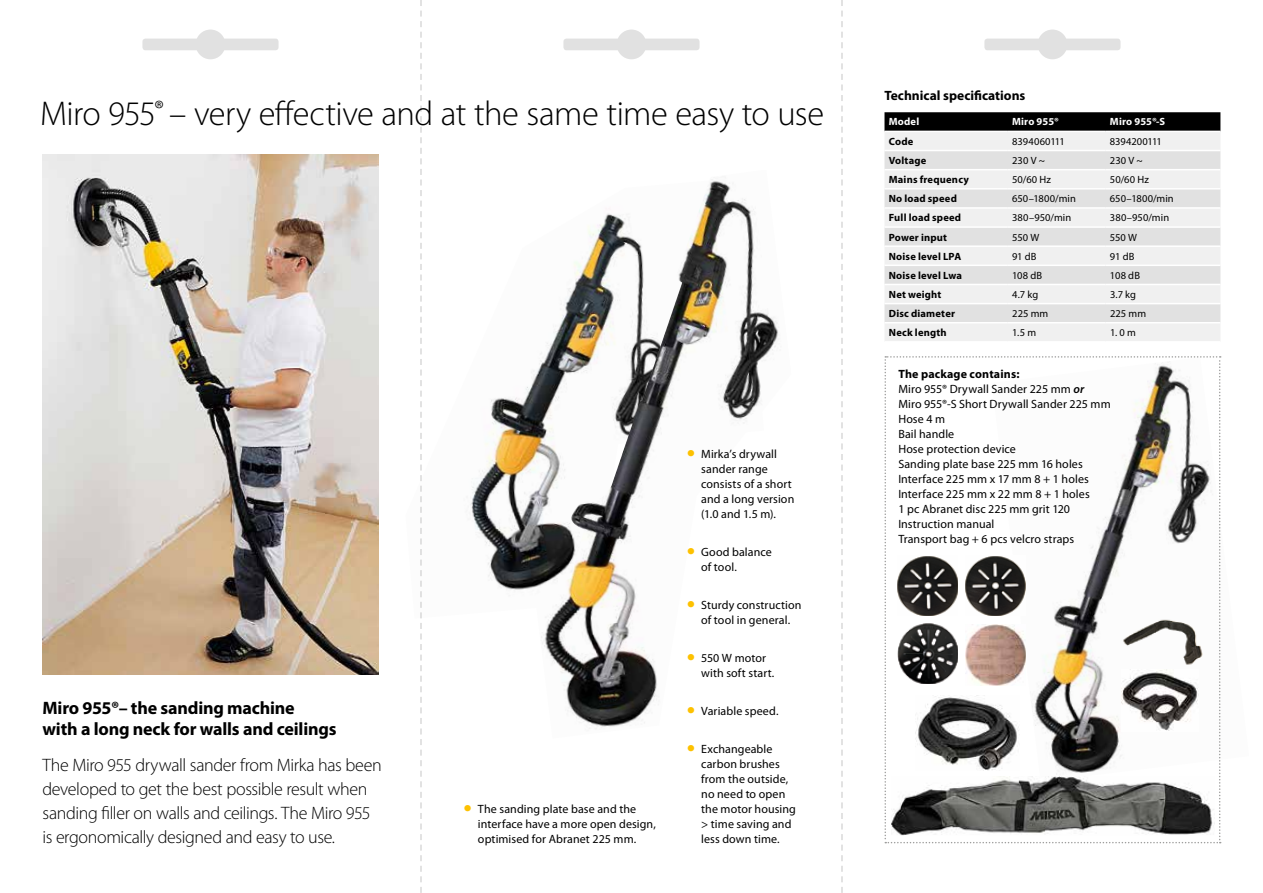
<style>
.page{position:relative;width:1263px;height:893px;background:#fff}
.page>*{position:absolute;margin:0;border:0;box-sizing:border-box;transform-origin:0 0}
.t1{font:300 34.5px "Myriad Pro";letter-spacing:-.015em;color:#000}
.t2{font:300 18px/24px "Myriad Pro";letter-spacing:-.02em;color:#000}
.t3{font:700 18px/21px "Myriad Pro";letter-spacing:-.01em;color:#000}
.t4{font:700 13.5px "Myriad Pro";color:#000}
.t5{font:12px/15px "Myriad Pro";letter-spacing:.01em;color:#000}
.t6{font:10.5px "Myriad Pro";letter-spacing:.005em;color:#000}
.t7{font:700 10.5px "Myriad Pro";letter-spacing:.02em;color:#000}
.t8{font:700 10.5px "Myriad Pro";letter-spacing:.02em;color:#fff}
.s1{font-size:30px;color:#fdc100}
.s2{font-weight:700}
.s3{font-weight:600;font-style:italic}
</style>
<div class="page">
<div style="left:984px;top:39px;width:136px;height:11px;background:#e1e1e1;border-radius:3px"></div>
<div style="left:1037px;top:30px;width:30px;height:29px;background:#e1e1e1;border-radius:50%"></div>
<div style="left:563px;top:39px;width:136px;height:11px;background:#e1e1e1;border-radius:3px"></div>
<div style="left:617px;top:30px;width:29px;height:29px;background:#e1e1e1;border-radius:50%"></div>
<div style="left:142px;top:39px;width:137px;height:11px;background:#e1e1e1;border-radius:3px"></div>
<div style="left:196px;top:30px;width:29px;height:29px;background:#e1e1e1;border-radius:50%"></div>
<img style="left:43px;top:154px;width:335px;height:520px">
<svg style="left:884px;top:356px;width:337px;height:487px"></svg>
<img style="left:1116px;top:609px;width:91px;height:61px">
<svg style="left:884px;top:112px;width:336px;height:19px;background:#080808"></svg>
<div style="left:885px;top:132px;width:335px;height:209px;background:#f0f0f0"></div>
<svg style="left:884px;top:151px;width:336px;height:171px;fill:#e1e1e1"></svg>
<hr style="left:884px;top:150px;width:124px;height:1px;background:#fff">
<hr style="left:1008px;top:150px;width:98px;height:1px;background:#fff">
<hr style="left:1106px;top:150px;width:114px;height:1px;background:#fff">
<hr style="left:884px;top:169px;width:124px;height:1px;background:#fff">
<hr style="left:1008px;top:169px;width:98px;height:1px;background:#fff">
<hr style="left:1106px;top:169px;width:114px;height:1px;background:#fff">
<hr style="left:884px;top:188px;width:124px;height:2px;background:#fff">
<hr style="left:1008px;top:188px;width:98px;height:2px;background:#fff">
<hr style="left:1106px;top:188px;width:114px;height:2px;background:#fff">
<hr style="left:884px;top:207px;width:124px;height:2px;background:#fff">
<hr style="left:1008px;top:207px;width:98px;height:2px;background:#fff">
<hr style="left:1106px;top:207px;width:114px;height:2px;background:#fff">
<hr style="left:884px;top:226px;width:124px;height:2px;background:#fff">
<hr style="left:1008px;top:226px;width:98px;height:2px;background:#fff">
<hr style="left:1106px;top:226px;width:114px;height:2px;background:#fff">
<hr style="left:884px;top:245px;width:124px;height:2px;background:#fff">
<hr style="left:1008px;top:245px;width:98px;height:2px;background:#fff">
<hr style="left:1106px;top:245px;width:114px;height:2px;background:#fff">
<hr style="left:884px;top:303px;width:124px;height:1px;background:#fff">
<hr style="left:884px;top:322px;width:124px;height:1px;background:#fff">
<hr style="left:1008px;top:265px;width:98px;height:1px;background:#fff">
<hr style="left:1008px;top:284px;width:98px;height:1px;background:#fff">
<hr style="left:1106px;top:265px;width:114px;height:1px;background:#fff">
<hr style="left:1106px;top:284px;width:114px;height:1px;background:#fff">
<hr style="left:1106px;top:303px;width:114px;height:1px;background:#fff">
<hr style="left:1106px;top:322px;width:114px;height:1px;background:#fff">
<hr style="left:1008px;top:303px;width:98px;height:1px;background:#fff">
<hr style="left:1008px;top:322px;width:98px;height:1px;background:#fff">
<hr style="left:884px;top:265px;width:124px;height:1px;background:#fff">
<hr style="left:884px;top:284px;width:124px;height:1px;background:#fff">
<svg style="left:842px;top:0;width:1px;height:893px"></svg>
<img style="left:891px;top:776px;width:324px;height:59px">
<img style="left:898px;top:623px;width:59px;height:61px">
<img style="left:897px;top:555px;width:60px;height:61px">
<img style="left:965px;top:555px;width:60px;height:61px">
<img style="left:965px;top:624px;width:61px;height:61px">
<img style="left:916px;top:695px;width:103px;height:75px">
<img style="left:1122px;top:670px;width:76px;height:61px">
<img style="left:420px;top:179px;width:115px;height:439px">
<img style="left:535px;top:179px;width:244px;height:550px">
<svg style="left:421px;top:0;width:1px;height:893px"></svg>
<h1 class="t1" style="left:40px;top:94px;width:785px">Miro 955<sup>®</sup> – very effective and at the same time easy to use</h1>
<p class="t5" style="left:701px;top:446px;width:95px;text-indent:-14px"><span class="s1">•</span> Mirka’s drywall sander range consists of a short and a long version (1.0 and 1.5 m).</p>
<p class="t5" style="left:701px;top:544px;width:72px;text-indent:-14px"><span class="s1">•</span> Good balance of tool.</p>
<h2 class="t3" style="left:43px;top:697px;width:295px">Miro 955®– the sanding machine<br>with a long neck for walls and ceilings</h2>
<h2 class="t2" style="left:43px;top:754px;width:341px">The Miro 955 drywall sander from Mirka has been developed to get the best possible result when sanding filler on walls and ceilings. The Miro 955 is ergonomically designed and easy to use.</h2>
<p class="t5" style="left:478px;top:802px;width:179px;text-indent:-14px"><span class="s1">•</span> The sanding plate base and the interface have a more open design, optimised for Abranet 225 mm.</p>
<p class="t5" style="left:687px;top:597px;width:116px;text-align:center"><span class="s1">•</span> Sturdy construction of tool in general.</p>
<p class="t5" style="left:701px;top:651px;width:75px;text-indent:-14px"><span class="s1">•</span> 550 W motor with soft start.</p>
<p class="t5" style="left:687px;top:704px;width:93px"><span class="s1">•</span> Variable speed.</p>
<p class="t5" style="left:701px;top:742px;width:96px;text-indent:-14px"><span class="s1">•</span> Exchangeable carbon brushes from the outside, no need to open the motor housing &gt; time saving and less down time.</p>
<p class="t4" style="left:884px;top:88px;width:142px">Technical specifications</p>
<p class="t8" style="left:889px;top:116px;width:32px">Model</p>
<p class="t8" style="left:1012px;top:116px;width:48px">Miro 955®</p>
<p class="t8" style="left:1110px;top:116px;width:57px">Miro 955®-S</p>
<p class="t7" style="left:889px;top:135px;width:26px">Code</p>
<p class="t6" style="left:1012px;top:136px;width:54px">8394060111</p>
<p class="t6" style="left:1110px;top:136px;width:54px">8394200111</p>
<p class="t7" style="left:889px;top:155px;width:39px">Voltage</p>
<p class="t6" style="left:1012px;top:155px;width:34px">230 V ~</p>
<p class="t6" style="left:1110px;top:155px;width:34px">230 V ~</p>
<p class="t7" style="left:889px;top:174px;width:82px">Mains frequency</p>
<p class="t6" style="left:1012px;top:174px;width:40px">50/60 Hz</p>
<p class="t6" style="left:1110px;top:174px;width:40px">50/60 Hz</p>
<p class="t7" style="left:889px;top:193px;width:70px">No load speed</p>
<p class="t6" style="left:1012px;top:193px;width:65px">650–1800/min</p>
<p class="t6" style="left:1110px;top:193px;width:65px">650–1800/min</p>
<p class="t7" style="left:889px;top:212px;width:74px">Full load speed</p>
<p class="t6" style="left:1012px;top:212px;width:61px">380–950/min</p>
<p class="t6" style="left:1110px;top:212px;width:61px">380–950/min</p>
<p class="t7" style="left:889px;top:231px;width:60px">Power input</p>
<p class="t6" style="left:1012px;top:231px;width:29px">550 W</p>
<p class="t6" style="left:1110px;top:231px;width:29px">550 W</p>
<p class="t7" style="left:889px;top:250px;width:74px">Noise level LPA</p>
<p class="t6" style="left:1012px;top:250px;width:26px">91 dB</p>
<p class="t6" style="left:1110px;top:250px;width:26px">91 dB</p>
<p class="t7" style="left:889px;top:269px;width:75px">Noise level Lwa</p>
<p class="t6" style="left:1012px;top:270px;width:32px">108 dB</p>
<p class="t6" style="left:1110px;top:270px;width:32px">108 dB</p>
<p class="t7" style="left:889px;top:289px;width:54px">Net weight</p>
<p class="t6" style="left:1012px;top:289px;width:28px">4.7 kg</p>
<p class="t6" style="left:1110px;top:289px;width:28px">3.7 kg</p>
<p class="t7" style="left:889px;top:308px;width:68px">Disc diameter</p>
<p class="t6" style="left:1012px;top:308px;width:38px">225 mm</p>
<p class="t6" style="left:1110px;top:308px;width:38px">225 mm</p>
<p class="t7" style="left:889px;top:327px;width:59px">Neck length</p>
<p class="t6" style="left:1012px;top:327px;width:25px">1.5 m</p>
<p class="t6" style="left:1110px;top:327px;width:27px">1. 0 m</p>
<p class="t5" style="left:898px;top:367px;width:214px"><span class="s2">The package contains:<br></span>Miro 955® Drywall Sander 225 mm <span class="s3">or<br></span>Miro 955®-S Short Drywall Sander 225 mm<br>Hose 4 m<br>Bail handle<br>Hose protection device<br>Sanding plate base 225 mm 16 holes<br>Interface 225 mm x 17 mm 8 + 1 holes<br>Interface 225 mm x 22 mm 8 + 1 holes<br>1 pc Abranet disc 225 mm grit 120<br>Instruction manual<br>Transport bag + 6 pcs velcro straps</p>
</div>
